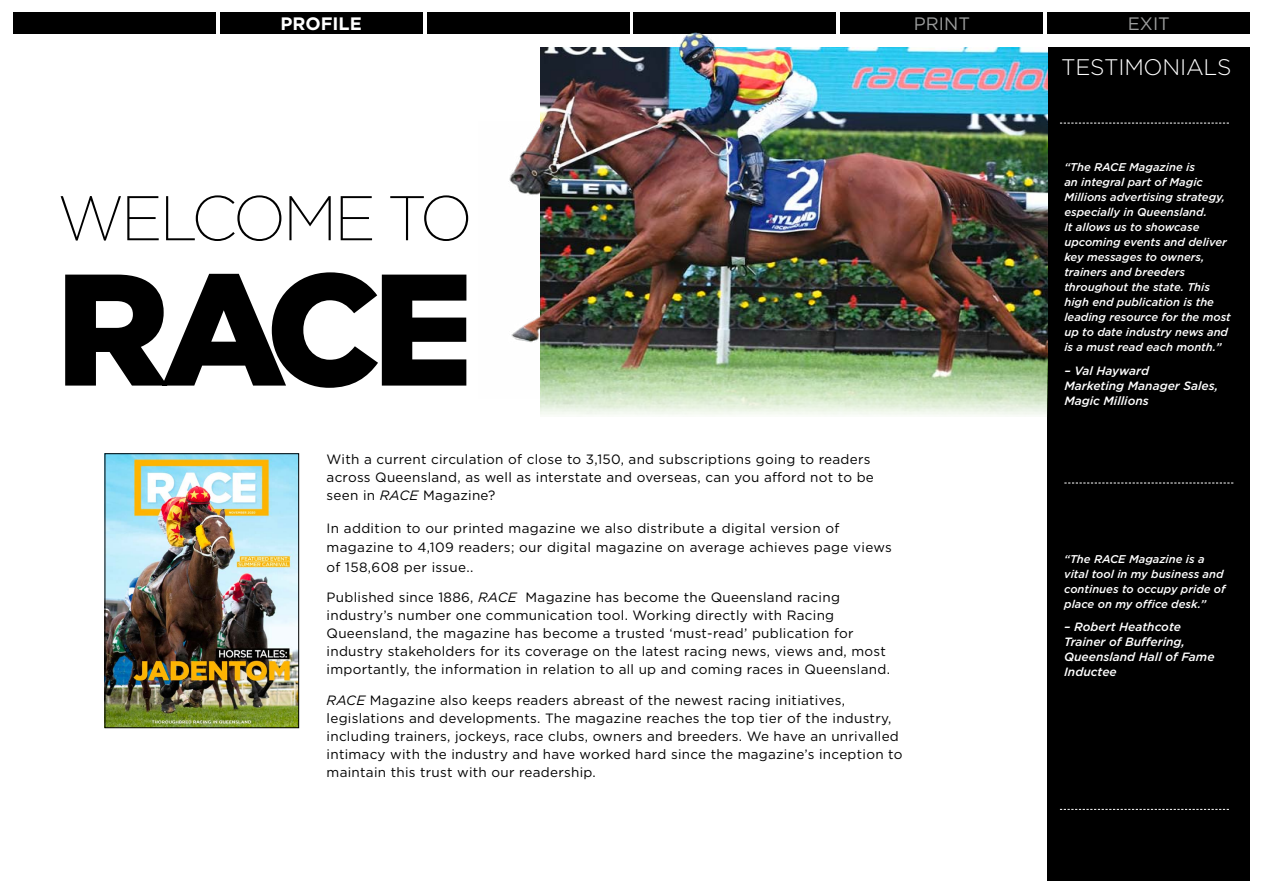
<style>
.page{position:relative;width:1263px;height:893px;background:#fff}
.page>*{position:absolute;margin:0;border:0;box-sizing:border-box;transform-origin:0 0}
.t1{font:200 63px "Gotham";color:#000}
.t2{font:300 22.5px "Gotham";letter-spacing:-.01em;color:#fff}
.t3{font:18px "Gotham";color:#9c9d9d}
.t4{font:700 18px "Gotham";color:#fff}
.t5{font:13.5px/18px "Gotham";letter-spacing:.02em;color:#000}
.t6{font:italic 500 12px/15px "Gotham";color:#fff}
.t7{font:italic 500 11.25px/15px "Gotham";color:#fff}
.s1{font-style:italic}
</style>
<div class="page">
<div style="left:13px;top:13px;width:202px;height:21px;background:#000"></div>
<div style="left:220px;top:13px;width:202px;height:21px;background:#000"></div>
<div style="left:427px;top:13px;width:202px;height:21px;background:#000"></div>
<div style="left:634px;top:13px;width:202px;height:21px;background:#000"></div>
<div style="left:840px;top:13px;width:203px;height:21px;background:#000"></div>
<div style="left:1047px;top:13px;width:203px;height:21px;background:#000"></div>
<div style="left:1047px;top:47px;width:203px;height:833px;background:#000"></div>
<img style="left:540px;top:47px;width:507px;height:368px">
<img style="left:509px;top:121px;width:51px;height:278px">
<img style="left:672px;top:32px;width:46px;height:27px">
<svg style="left:1064px;top:483px;width:169px;height:1px"></svg>
<svg style="left:1060px;top:809px;width:169px;height:1px"></svg>
<img style="left:107px;top:455px;width:190px;height:271px">
<div style="left:105px;top:453px;width:194px;height:275px;border:1px solid #000"></div>
<svg style="left:65px;top:272px;width:401px;height:116px;fill:#000"></svg>
<svg style="left:1060px;top:123px;width:169px;height:1px"></svg>
<h3 class="t4" style="left:280px;top:11px;width:83px">PROFILE</h3>
<h3 class="t3" style="left:914px;top:12px;width:58px">PRINT</h3>
<h3 class="t3" style="left:1128px;top:12px;width:44px">EXIT</h3>
<h1 class="t1" style="left:58px;top:179px;width:105px">WELCOME</h1>
<h1 class="t1" style="left:388px;top:179px;width:40px">TO</h1>
<p class="t5" style="left:327px;top:450px;width:549px">With a current circulation of close to 3,150, and subscriptions going to readers across Queensland, as well as interstate and overseas, can you afford not to be seen in <span class="s1">RACE</span> Magazine?</p>
<p class="t5" style="left:327px;top:518px;width:567px;line-height:19.5px">In addition to our printed magazine we also distribute a digital version of magazine to 4,109 readers; our digital magazine on average achieves page views of 158,608 per issue..</p>
<p class="t5" style="left:327px;top:588px;width:565px">Published since 1886, <span class="s1">RACE</span> Magazine has become the Queensland racing industry’s number one communication tool. Working directly with Racing Queensland, the magazine has become a trusted ‘must-read’ publication for industry stakeholders for its coverage on the latest racing news, views and, most importantly, the information in relation to all up and coming races in Queensland.</p>
<p class="t5" style="left:327px;top:691px;width:577px"><span class="s1">RACE</span> Magazine also keeps readers abreast of the newest racing initiatives, legislations and developments. The magazine reaches the top tier of the industry, including trainers, jockeys, race clubs, owners and breeders. We have an unrivalled intimacy with the industry and have worked hard since the magazine’s inception to maintain this trust with our readership.</p>
<h2 class="t2" style="left:1061px;top:52px;width:172px">TESTIMONIALS</h2>
<p class="t7" style="left:1064px;top:160px;width:168px">“The RACE Magazine is<br>an integral part of Magic<br>Millions advertising strategy, especially in Queensland.<br>It allows us to showcase upcoming events and deliver key messages to owners, trainers and breeders throughout the state. This high end publication is the leading resource for the most up to date industry news and is a must read each month.”</p>
<p class="t6" style="left:1064px;top:363px;width:155px">– Val Hayward<br>Marketing Manager Sales,<br>Magic Millions</p>
<p class="t7" style="left:1064px;top:551px;width:163px">“The RACE Magazine is a vital tool in my business and continues to occupy pride of place on my office desk.”</p>
<p class="t6" style="left:1064px;top:619px;width:152px">– Robert Heathcote<br>Trainer of Buffering,<br>Queensland Hall of Fame<br>Inductee</p>
</div>
